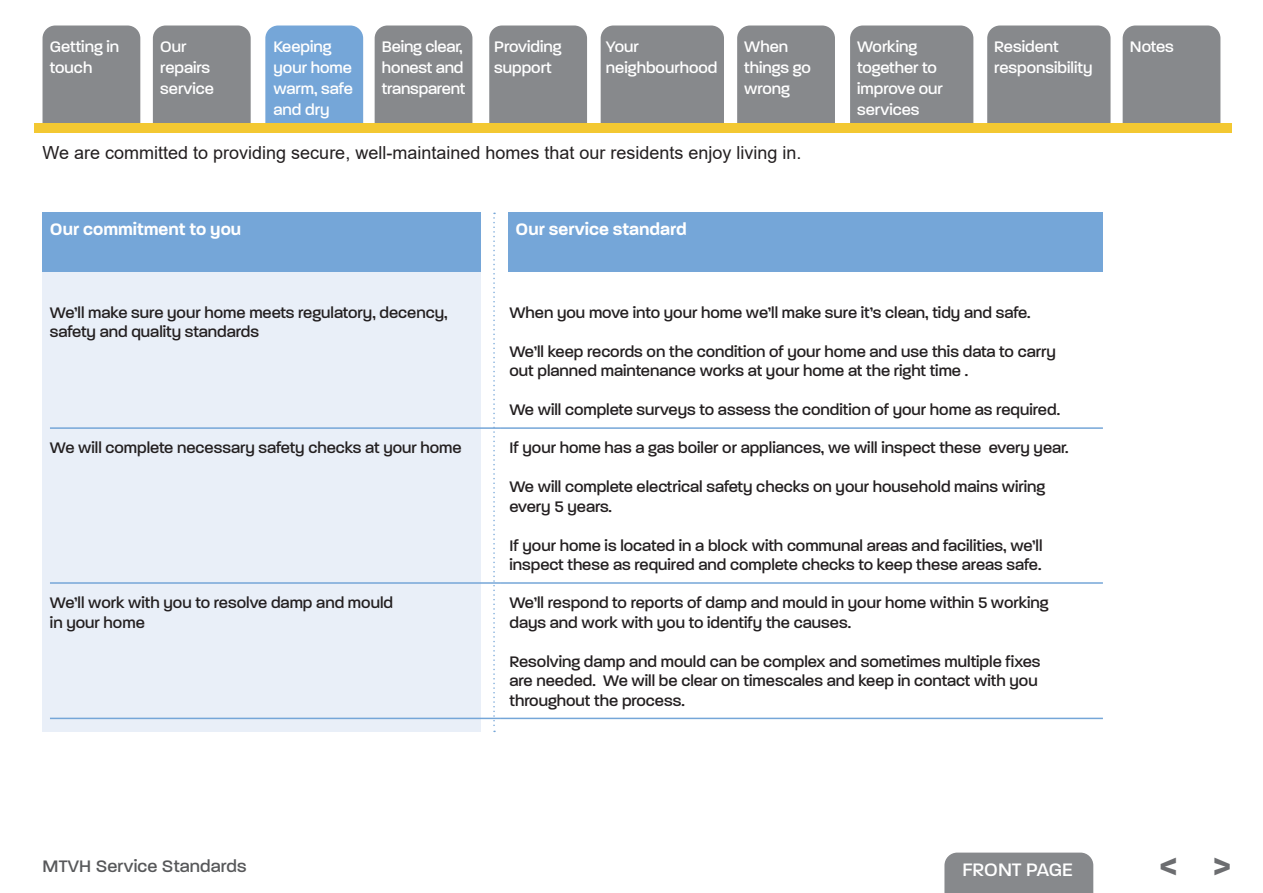
<style>
.page{position:relative;width:1263px;height:893px;background:#fff}
.page>*{position:absolute;margin:0;border:0;box-sizing:border-box;transform-origin:0 0}
.t1{font:700 33px "Paralucent";color:#6c6d70}
.t2{font:500 19.5px "Paralucent";color:#fff}
.t3{font:18px "Arial";color:#231f20}
.t4{font:600 18px "Paralucent";color:#fff}
.t5{font:500 18px "Paralucent";letter-spacing:.01em;color:#57585a}
.t6{font:500 16.5px/19.5px "Paralucent";color:#231f20}
.t7{font:500 16.5px/21px "Paralucent";color:#fff}
</style>
<div class="page">
<div style="left:43px;top:272px;width:437px;height:460px;background:#e9eff8"></div>
<div style="left:43px;top:213px;width:437px;height:59px;background:#75a6d8"></div>
<div style="left:508px;top:213px;width:595px;height:59px;background:#75a6d8"></div>
<svg style="left:493px;top:213px;width:2px;height:519px"></svg>
<hr style="left:50px;top:427px;width:451px;height:2px;background:#75a6d8">
<hr style="left:501px;top:427px;width:602px;height:2px;background:#75a6d8">
<hr style="left:50px;top:582px;width:451px;height:2px;background:#75a6d8">
<hr style="left:501px;top:582px;width:602px;height:2px;background:#75a6d8">
<hr style="left:50px;top:718px;width:451px;height:1px;background:#75a6d8">
<hr style="left:501px;top:718px;width:602px;height:1px;background:#75a6d8">
<div style="left:944px;top:853px;width:149px;height:40px;background:#87898c"></div>
<div style="left:987px;top:26px;width:123px;height:97px;background:#87898c"></div>
<div style="left:43px;top:26px;width:97px;height:97px;background:#87898c"></div>
<div style="left:153px;top:26px;width:98px;height:97px;background:#87898c"></div>
<div style="left:265px;top:26px;width:98px;height:97px;background:#75a6d8"></div>
<div style="left:375px;top:26px;width:97px;height:97px;background:#87898c"></div>
<div style="left:489px;top:26px;width:98px;height:97px;background:#87898c"></div>
<div style="left:601px;top:26px;width:123px;height:97px;background:#87898c"></div>
<div style="left:737px;top:26px;width:98px;height:97px;background:#87898c"></div>
<div style="left:850px;top:26px;width:123px;height:97px;background:#87898c"></div>
<div style="left:1123px;top:26px;width:97px;height:97px;background:#87898c"></div>
<div style="left:34px;top:123px;width:1198px;height:10px;background:#f3c832"></div>
<p class="t7" style="left:50px;top:36px;width:71px">Getting in touch</p>
<p class="t7" style="left:160px;top:36px;width:55px">Our repairs service</p>
<p class="t7" style="left:273px;top:36px;width:81px">Keeping your home warm, safe and dry</p>
<p class="t7" style="left:382px;top:36px;width:85px">Being clear, honest and transparent</p>
<p class="t7" style="left:494px;top:36px;width:69px">Providing support</p>
<p class="t7" style="left:606px;top:36px;width:113px">Your neighbourhood</p>
<p class="t7" style="left:744px;top:36px;width:68px">When things go wrong</p>
<p class="t7" style="left:857px;top:36px;width:87px">Working together to improve our services</p>
<p class="t7" style="left:1130px;top:36px;width:45px">Notes</p>
<p class="t7" style="left:994px;top:36px;width:100px">Resident responsibility</p>
<p class="t3" style="left:43px;top:140px;width:760px">We are committed to providing secure, well-maintained homes that our residents enjoy living in.</p>
<p class="t4" style="left:50px;top:218px;width:193px">Our commitment to you</p>
<p class="t4" style="left:516px;top:218px;width:173px">Our service standard</p>
<p class="t6" style="left:50px;top:303px;width:399px">We’ll make sure your home meets regulatory, decency, safety and quality standards</p>
<p class="t6" style="left:509px;top:303px;width:523px">When you move into your home we’ll make sure it’s clean, tidy and safe.</p>
<p class="t6" style="left:509px;top:342px;width:548px">We’ll keep records on the condition of your home and use this data to carry out planned maintenance works at your home at the right time .</p>
<p class="t6" style="left:509px;top:400px;width:552px">We will complete surveys to assess the condition of your home as required.</p>
<p class="t6" style="left:50px;top:438px;width:413px">We will complete necessary safety checks at your home</p>
<p class="t6" style="left:509px;top:438px;width:561px">If your home has a gas boiler or appliances, we will inspect these every year.</p>
<p class="t6" style="left:509px;top:477px;width:537px">We will complete electrical safety checks on your household mains wiring every 5 years.</p>
<p class="t6" style="left:509px;top:536px;width:535px">If your home is located in a block with communal areas and facilities, we’ll inspect these as required and complete checks to keep these areas safe.</p>
<p class="t6" style="left:50px;top:593px;width:345px">We’ll work with you to resolve damp and mould in your home</p>
<p class="t6" style="left:509px;top:593px;width:541px">We’ll respond to reports of damp and mould in your home within 5 working days and work with you to identify the causes.</p>
<p class="t6" style="left:509px;top:651px;width:532px">Resolving damp and mould can be complex and sometimes multiple fixes are needed. We will be clear on timescales and keep in contact with you throughout the process.</p>
<p class="t5" style="left:43px;top:856px;width:205px">MTVH Service Standards</p>
<p class="t2" style="left:962px;top:858px;width:112px">FRONT PAGE</p>
<h1 class="t1" style="left:1212px;top:844px;width:21px">&gt;</h1>
</div>
